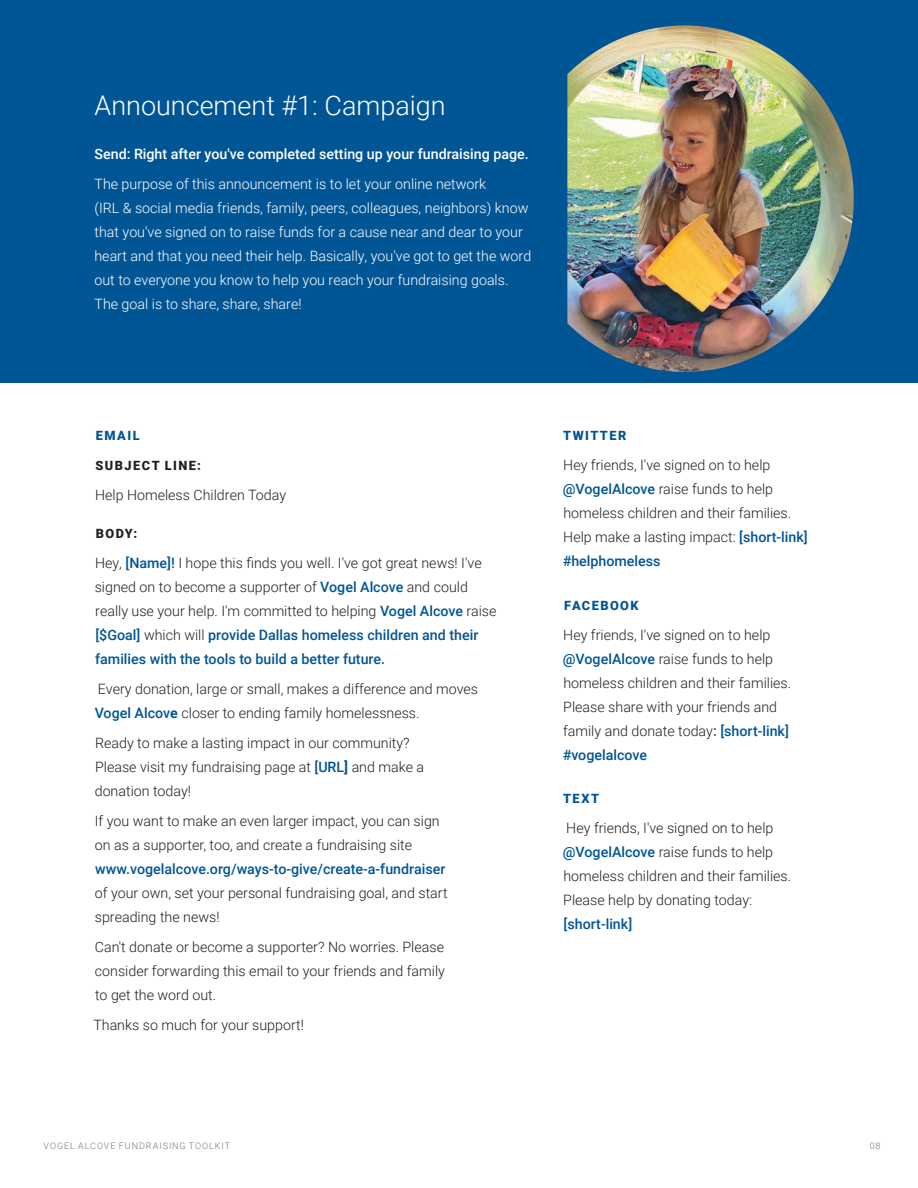
<style>
.page{position:relative;width:918px;height:1188px;background:#fff}
.page>*{position:absolute;margin:0;border:0;box-sizing:border-box;transform-origin:0 0}
.t1{font:300 27px "Roboto";color:#fff}
.Small_Body{font:300 14.25px/24px "Roboto";color:#231f20}
.Small_Body-2{font:300 14.25px/24px "Roboto";color:#fff}
.Small_Body-3{font:500 14.25px "Roboto";color:#fff}
.H4_Template{font:900 12.75px "Roboto";letter-spacing:.115em;color:#005595}
.t2{font:900 12.75px "Roboto";letter-spacing:.115em;color:#231f20}
.t3{font:300 9px "Roboto";letter-spacing:.105em;color:#767576}
.s1{font-weight:500;color:#005595}
.s2{font-weight:700;color:#005595}
</style>
<div class="page">
<div style="left:0;top:0;width:918px;height:382px;background:#005595"></div>
<img style="left:567px;top:26px;width:287px;height:346px">
<h3 class="t1" style="left:94px;top:86px;width:353px">Announcement #1: Campaign</h3>
<p class="Small_Body-3" style="left:94px;top:144px;width:436px">Send: Right after you've completed setting up your fundraising page.</p>
<p class="Small_Body-2" style="left:94px;top:171px;width:438px">The purpose of this announcement is to let your online network<br>(IRL &amp; social media friends, family, peers, colleagues, neighbors) know that you've signed on to raise funds for a cause near and dear to your heart and that you need their help. Basically, you've got to get the word out to everyone you know to help you reach your fundraising goals.<br>The goal is to share, share, share!</p>
<p class="H4_Template" style="left:96px;top:427px;width:45px">EMAIL</p>
<h5 class="t2" style="left:96px;top:457px;width:107px">SUBJECT LINE:</h5>
<p class="Small_Body" style="left:95px;top:482px;width:193px">Help Homeless Children Today</p>
<h5 class="t2" style="left:96px;top:524px;width:43px">BODY:</h5>
<p class="Small_Body" style="left:95px;top:550px;width:403px">Hey, <span class="s1">[Name]!</span> I hope this finds you well. I've got great news! I've signed on to become a supporter of <span class="s1">Vogel Alcove</span> and could really use your help. I'm committed to helping <span class="s1">Vogel Alcove</span> raise <span class="s1">[$Goal]</span> which will <span class="s1">provide Dallas homeless children and their families with the tools to build a better future.</span></p>
<p class="Small_Body" style="left:95px;top:676px;width:385px">Every donation, large or small, makes a difference and moves<br><span class="s1">Vogel Alcov</span><span class="s2">e</span> closer to ending family homelessness.</p>
<p class="Small_Body" style="left:95px;top:730px;width:331px">Ready to make a lasting impact in our community?<br>Please visit my fundraising page at <span class="s1">[URL</span><span class="s2">]</span> and make a donation today!</p>
<p class="Small_Body" style="left:95px;top:808px;width:354px">If you want to make an even larger impact, you can sign on as a supporter, too, and create a fundraising site <span class="s1">www.vogelalcove.org/ways-to-give/create-a-fundraiser </span>of your own, set your personal fundraising goal, and start spreading the news!</p>
<p class="Small_Body" style="left:95px;top:934px;width:352px;text-align:justify">Can't donate or become a supporter? No worries. Please consider forwarding this email to your friends and family to get the word out.</p>
<p class="Small_Body" style="left:93px;top:1012px;width:212px">Thanks so much for your support!</p>
<p class="H4_Template" style="left:563px;top:427px;width:65px">TWITTER</p>
<p class="Small_Body" style="left:563px;top:452px;width:247px">Hey friends, I've signed on to help <span class="s1">@VogelAlcove</span> raise funds to help homeless children and their families.<br>Help make a lasting impact: <span class="s1">[short-link] #helphomeless</span></p>
<p class="H4_Template" style="left:564px;top:596px;width:76px">FACEBOOK</p>
<p class="Small_Body" style="left:563px;top:622px;width:230px">Hey friends, I've signed on to help <span class="s1">@VogelAlcove</span> raise funds to help homeless children and their families.<br>Please share with your friends and family and donate today<span class="s1">: [short-link] #vogelalcove</span></p>
<p class="H4_Template" style="left:563px;top:790px;width:38px">TEXT</p>
<p class="Small_Body" style="left:563px;top:815px;width:230px">Hey friends, I've signed on to help <span class="s1">@VogelAlcove</span> raise funds to help homeless children and their families.<br>Please help by donating today: <span class="s1">[short-link]</span></p>
<p class="t3" style="left:44px;top:1140px;width:188px">VOGEL ALCOVE FUNDRAISING TOOLKIT</p>
<p class="t3" style="left:870px;top:1140px;width:12px">08</p>
</div>
